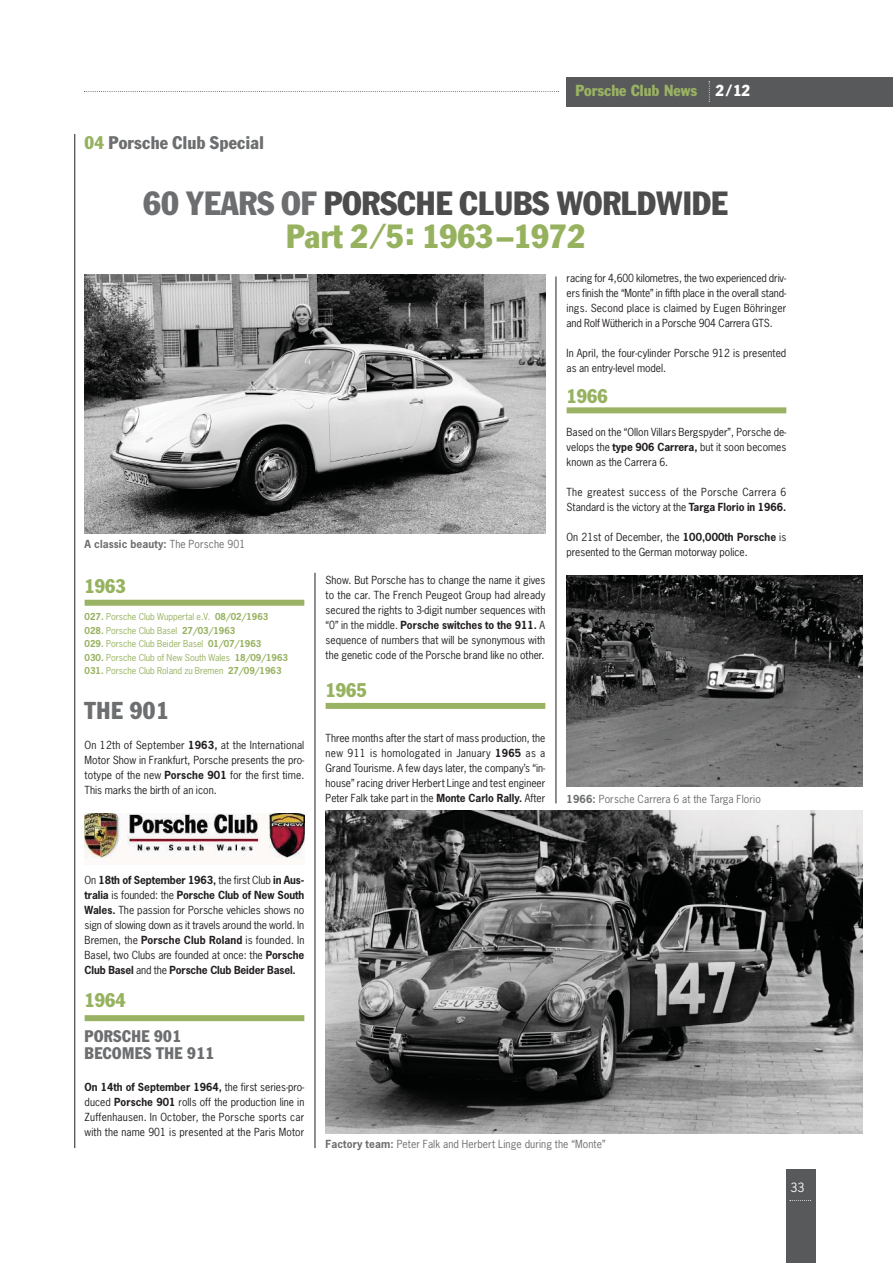
<style>
.page{position:relative;width:893px;height:1263px;background:#fff}
.page>*{position:absolute;margin:0;border:0;box-sizing:border-box;transform-origin:0 0}
.t1{font:condensed 33px/33px "Franklin Gothic";color:#4c4c4c;text-align:center}
.t2{font:condensed 24px "Franklin Gothic";letter-spacing:.025em;color:#6c6e70}
.t3{font:condensed 19.5px "Franklin Gothic";color:#97b25f}
.t4{font:condensed 18px "Franklin Gothic";letter-spacing:.015em;color:#6c6e70}
.t5{font:condensed 16.5px/17.2px "Franklin Gothic";letter-spacing:.025em;color:#6c6e70}
.t6{font:condensed 15.75px "Franklin Gothic";color:#9ab263}
.t7{font:12px "News Gothic";color:#fff}
.t8{font:10.5px/15px "News Gothic";color:#231f20;text-align:justify}
.t9{font:10.5px "News Gothic";letter-spacing:.01em;color:#6c6e70}
.t10{font:10.5px/15px "News Gothic";letter-spacing:.03em;color:#231f20}
.t11{font:700 10.5px "News Gothic";letter-spacing:.01em;color:#6c6e70}
.t12{font:9px/13.5px "News Gothic";color:#97b25f}
.s1{color:#fff}
.s2{color:#97b25f}
.s3{color:#6c6e70}
.s4{font-weight:400}
.s5{font-weight:700}
</style>
<div class="page">
<div style="left:566px;top:77px;width:327px;height:29px;background:#58595b"></div>
<div style="left:786px;top:1169px;width:30px;height:94px;background:#58595b"></div>
<svg style="left:84px;top:91px;width:475px;height:1px"></svg>
<svg style="left:709px;top:81px;width:1px;height:21px"></svg>
<svg style="left:790px;top:1200px;width:21px;height:1px"></svg>
<img style="left:85px;top:275px;width:460px;height:259px">
<img style="left:566px;top:576px;width:297px;height:211px">
<img style="left:85px;top:813px;width:219px;height:45px">
<img style="left:326px;top:811px;width:537px;height:323px">
<hr style="left:75px;top:134px;width:1px;height:1014px;background:#231f20">
<hr style="left:315px;top:573px;width:1px;height:575px;background:#231f20">
<div style="left:85px;top:600px;width:219px;height:6px;background:#9ab263"></div>
<div style="left:85px;top:1015px;width:219px;height:6px;background:#9ab263"></div>
<div style="left:326px;top:703px;width:219px;height:6px;background:#9ab263"></div>
<div style="left:566px;top:407px;width:220px;height:6px;background:#9ab263"></div>
<hr style="left:556px;top:276px;width:1px;height:527px;background:#231f20">
<h3 class="t6" style="left:575px;top:85px;width:176px">Porsche Club News <span class="s1">2 /12</span></h3>
<h3 class="t4" style="left:85px;top:136px;width:181px"><span class="s2">04</span> Porsche Club Special</h3>
<h1 class="t1" style="left:143px;top:189px;width:586px"><span class="s3">60 YEARS OF</span> PORSCHE CLUBS WORLDWIDE<br><span class="s2">Part 2 ⁄ 5: 1963–1972</span></h1>
<p class="t11" style="left:85px;top:540px;width:162px">A classic beauty: <span class="s4">The Porsche 901</span></p>
<h3 class="t3" style="left:85px;top:579px;width:42px">1963</h3>
<p class="t12" style="left:85px;top:611px;width:205px"><span class="s5">027.</span> Porsche Club Wuppertal e.V. <span class="s5">08/02/1963<br>028.</span> Porsche Club Basel <span class="s5">27/03/1963<br>029.</span> Porsche Club Beider Basel <span class="s5">01/07/1963<br>030.</span> Porsche Club of New South Wales <span class="s5">18/09/1963<br>031.</span> Porsche Club Roland zu Bremen <span class="s5">27/09/1963</span></p>
<h2 class="t2" style="left:85px;top:702px;width:86px">THE 901</h2>
<p class="t8" style="left:85px;top:738px;width:221px">On 12th of September <span class="s5">1963,</span> at the International Motor Show in Frankfurt, Porsche presents the pro&shy;totype of the new <span class="s5">Porsche 901</span> for the first time.<br>This marks the birth of an icon.</p>
<p class="t8" style="left:326px;top:573px;width:221px">Show. But Porsche has to change the name it gives to the car. The French Peugeot Group had already secured the rights to 3-digit number sequences with “0” in the middle. <span class="s5">Porsche switches to the 911.</span> A sequence of numbers that will be synonymous with the genetic code of the Porsche brand like no other.</p>
<h3 class="t3" style="left:326px;top:683px;width:42px">1965</h3>
<p class="t8" style="left:326px;top:731px;width:221px">Three months after the start of mass production, the new 911 is homologated in January <span class="s5">1965</span> as a Grand Tourisme. A few days later, the company’s “in&shy;house” racing driver Herbert Linge and test engineer Peter Falk take part in the <span class="s5">Monte Carlo Rally.</span> After</p>
<p class="t8" style="left:566px;top:271px;width:221px">racing for 4,600 kilometres, the two experienced driv&shy;ers finish the “Monte” in fifth place in the overall stand&shy;ings. Second place is claimed by Eugen Böhringer and Rolf Wütherich in a Porsche 904 Carrera GTS.</p>
<p class="t8" style="left:566px;top:346px;width:221px">In April, the four-cylinder Porsche 912 is presented as an entry-level model.</p>
<h3 class="t3" style="left:566px;top:389px;width:42px">1966</h3>
<p class="t8" style="left:566px;top:425px;width:221px">Based on the “Ollon Villars Bergspyder”, Porsche de&shy;velops the <span class="s5">type 906 Carrera,</span> but it soon becomes known as the Carrera 6.</p>
<p class="t10" style="left:566px;top:485px;width:221px">The greatest success of the Porsche Carrera 6<br>Standard is the victory at the <span class="s5">Targa Florio in 1966.</span></p>
<p class="t8" style="left:566px;top:530px;width:221px">On 21st of December, the <span class="s5">100,000th Porsche</span> is presented to the German motorway police.</p>
<p class="t9" style="left:566px;top:795px;width:196px"><span class="s5">1966:</span> Porsche Carrera 6 at the Targa Florio</p>
<p class="t8" style="left:85px;top:873px;width:221px">On <span class="s5">18th of September 1963,</span> the first Club <span class="s5">in Aus&shy;tralia</span> is founded: the <span class="s5">Porsche Club of New South Wales.</span> The passion for Porsche vehicles shows no sign of slowing down as it travels around the world. In Bremen, the <span class="s5">Porsche Club Roland</span> is founded. In Basel, two Clubs are founded at once: the <span class="s5">Porsche Club Basel</span> and the <span class="s5">Porsche Club Beider Basel.</span></p>
<h3 class="t3" style="left:85px;top:993px;width:42px">1964</h3>
<h3 class="t5" style="left:85px;top:1028px;width:131px">PORSCHE 901<br>BECOMES THE 911</h3>
<p class="t8" style="left:85px;top:1080px;width:221px"><span class="s5">On 14th of September 1964,</span> the first series-pro&shy;duced <span class="s5">Porsche 901</span> rolls off the production line in Zuffenhausen. In October, the Porsche sports car with the name 901 is presented at the Paris Motor</p>
<p class="t9" style="left:326px;top:1140px;width:282px"><span class="s5">Factory team:</span> Peter Falk and Herbert Linge during the “Monte”</p>
<p class="t7" style="left:790px;top:1183px;width:15px">33</p>
</div>
